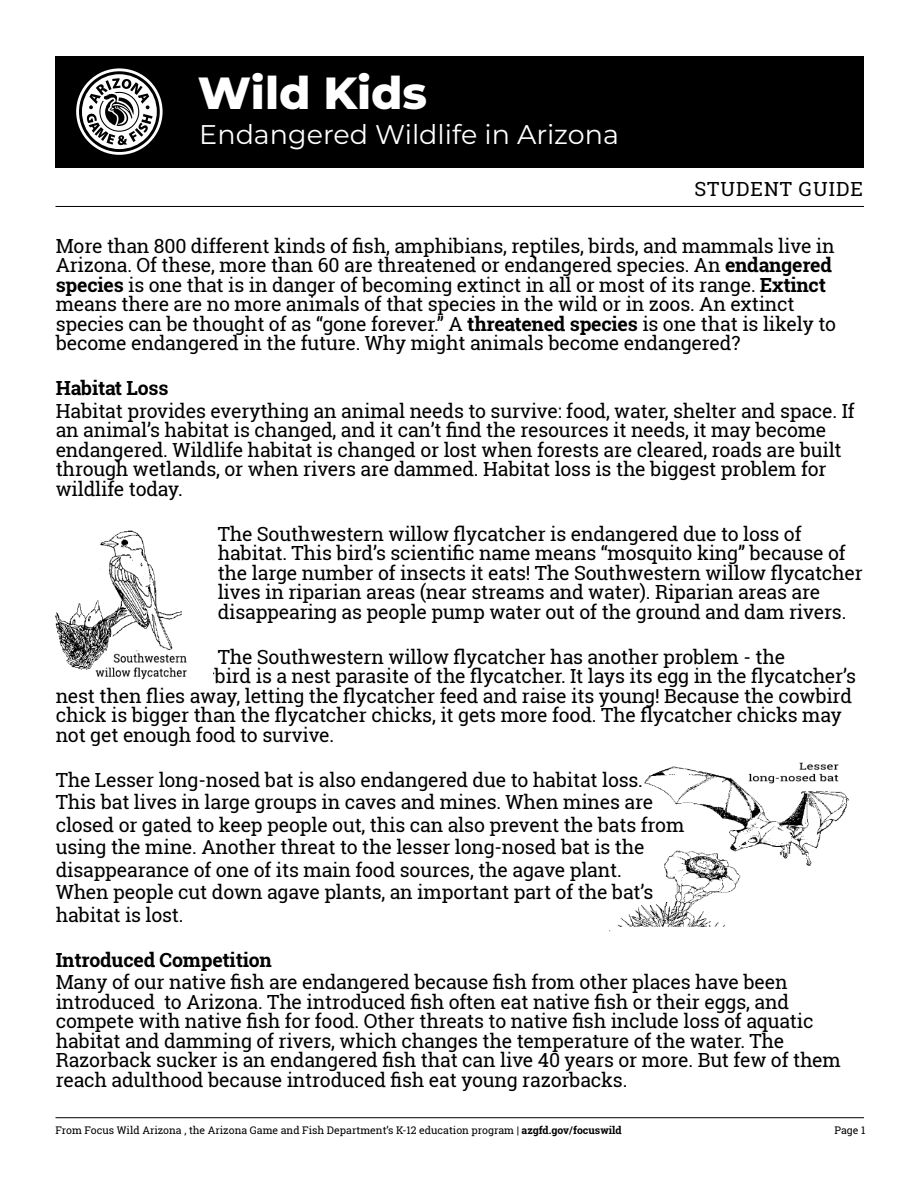
<style>
.page{position:relative;width:918px;height:1188px;background:#fff}
.page>*{position:absolute;margin:0;border:0;box-sizing:border-box;transform-origin:0 0}
.t1{font:800 45px "Montserrat";color:#fff}
.t2{font:27px "Montserrat";color:#fff}
.t3{font:19.5px/19.5px "Roboto Slab";letter-spacing:-.01em;color:#000}
.t4{font:700 19.5px "Roboto Slab";letter-spacing:-.01em;color:#000}
.t5{font:19.5px "Roboto Slab";letter-spacing:.05em;color:#000}
.t6{font:10.5px "Roboto Slab";color:#000}
.s1{font-weight:700}
</style>
<div class="page">
<div style="left:56px;top:56px;width:808px;height:111px;background:#000"></div>
<svg style="left:76px;top:68px;width:87px;height:87px"></svg>
<hr style="left:56px;top:1117px;width:808px;height:1px;background:#000">
<hr style="left:56px;top:206px;width:808px;height:1px;background:#000">
<img style="left:610px;top:762px;width:239px;height:169px">
<img style="left:55px;top:530px;width:132px;height:150px">
<h1 class="t1" style="left:198px;top:60px;width:231px">Wild Kids</h1>
<h2 class="t2" style="left:199px;top:116px;width:421px">Endangered Wildlife in Arizona</h2>
<p class="t5" style="left:694px;top:176px;width:170px">STUDENT GUIDE</p>
<p class="t3" style="left:56px;top:236px;width:782px">More than 800 different kinds of fish, amphibians, reptiles, birds, and mammals live in Arizona. Of these, more than 60 are threatened or endangered species. An <span class="s1">endangered species</span> is one that is in danger of becoming extinct in all or most of its range. <span class="s1">Extinct </span>means there are no more animals of that species in the wild or in zoos. An extinct species can be thought of as “gone forever.” A <span class="s1">threatened species</span> is one that is likely to become endangered in the future. Why might animals become endangered?</p>
<p class="t4" style="left:56px;top:375px;width:114px">Habitat Loss</p>
<p class="t3" style="left:56px;top:401px;width:801px">Habitat provides everything an animal needs to survive: food, water, shelter and space. If an animal’s habitat is changed, and it can’t find the resources it needs, it may become endangered. Wildlife habitat is changed or lost when forests are cleared, roads are built through wetlands, or when rivers are dammed. Habitat loss is the biggest problem for wildlife today.</p>
<p class="t3" style="left:218px;top:524px;width:647px">The Southwestern willow flycatcher is endangered due to loss of habitat. This bird’s scientific name means “mosquito king” because of the large number of insects it eats! The Southwestern willow flycatcher lives in riparian areas (near streams and water). Riparian areas are disappearing as people pump water out of the ground and dam rivers.</p>
<p class="t3" style="left:56px;top:647px;width:802px;text-indent:162px">The Southwestern willow flycatcher has another problem - the cowbird. The cowbird is a nest parasite of the flycatcher. It lays its egg in the flycatcher’s nest then flies away, letting the flycatcher feed and raise its young! Because the cowbird chick is bigger than the flycatcher chicks, it gets more food. The flycatcher chicks may not get enough food to survive.</p>
<p class="t3" style="left:56px;top:768px;width:630px;line-height:22.5px">The Lesser long-nosed bat is also endangered due to habitat loss.<br>This bat lives in large groups in caves and mines. When mines are closed or gated to keep people out, this can also prevent the bats from using the mine. Another threat to the lesser long-nosed bat is the disappearance of one of its main food sources, the agave plant.<br>When people cut down agave plants, an important part of the bat’s habitat is lost.</p>
<p class="t4" style="left:56px;top:947px;width:218px">Introduced Competition</p>
<p class="t3" style="left:56px;top:972px;width:787px">Many of our native fish are endangered because fish from other places have been introduced to Arizona. The introduced fish often eat native fish or their eggs, and compete with native fish for food. Other threats to native fish include loss of aquatic habitat and damming of rivers, which changes the temperature of the water. The Razorback sucker is an endangered fish that can live 40 years or more. But few of them reach adulthood because introduced fish eat young razorbacks.</p>
<p class="t6" style="left:56px;top:1123px;width:568px">From Focus Wild Arizona , the Arizona Game and Fish Department’s K-12 education program | <span class="s1">azgfd.gov/focuswild</span></p>
<p class="t6" style="left:835px;top:1123px;width:32px">Page 1</p>
</div>
